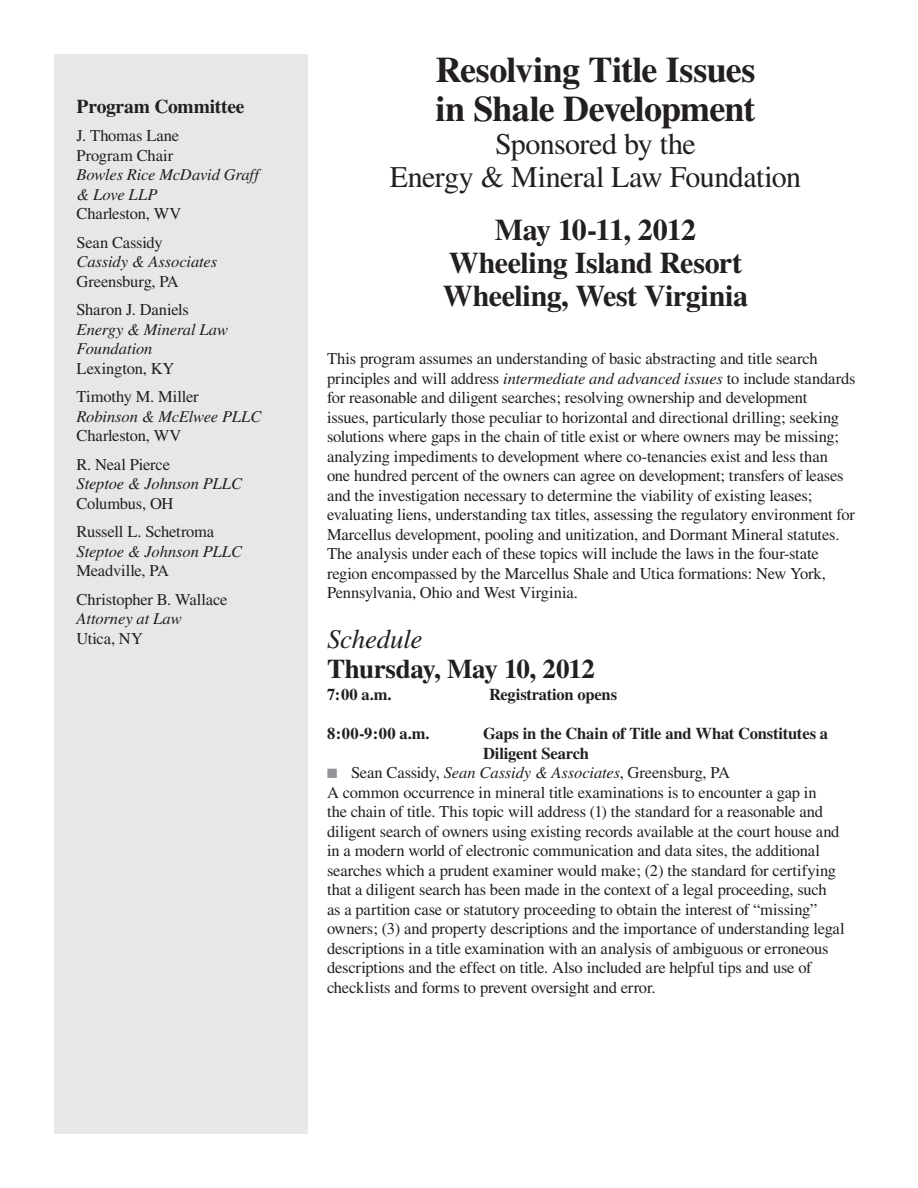
<style>
.page{position:relative;width:918px;height:1188px;background:#fff}
.page>*{position:absolute;margin:0;border:0;box-sizing:border-box;transform-origin:0 0}
.t1{font:700 36px/39px "Times";letter-spacing:-.02em;color:#231f20}
.t2{font:700 30px/33px "Times";letter-spacing:-.015em;color:#231f20;text-align:center}
.t3{font:30px/33px "Times";letter-spacing:-.02em;color:#231f20;text-align:center}
.t4{font:700 27px "Times";letter-spacing:-.015em;color:#231f20}
.t5{font:italic 27px "Times";letter-spacing:-.01em;color:#231f20}
.t6{font:700 19.5px "Times";letter-spacing:-.01em;color:#231f20}
.t7{font:16.5px/19.5px "Times";letter-spacing:-.015em;color:#231f20}
.t8{font:italic 16.5px/19.5px "Times";letter-spacing:-.01em;color:#231f20}
.t9{font:700 16.5px/19.5px "Times";letter-spacing:-.01em;color:#231f20}
.s1{font-style:italic}
.s2{color:#939598}
</style>
<div class="page">
<div style="left:54px;top:54px;width:253px;height:1080px;background:#e6e7e9"></div>
<p class="t6" style="left:76px;top:95px;width:170px">Program Committee</p>
<p class="t7" style="left:76px;top:126px;width:104px">J. Thomas Lane<br>Program Chair</p>
<p class="t8" style="left:76px;top:165px;width:184px">Bowles Rice McDavid Graff &amp; Love LLP</p>
<p class="t7" style="left:76px;top:199px;width:107px;line-height:28.5px">Charleston, WV<br>Sean Cassidy</p>
<p class="t8" style="left:76px;top:252px;width:142px">Cassidy &amp; Associates</p>
<p class="t7" style="left:76px;top:267px;width:114px;line-height:28.5px">Greensburg, PA<br>Sharon J. Daniels</p>
<p class="t8" style="left:76px;top:320px;width:153px">Energy &amp; Mineral Law<br>Foundation</p>
<p class="t7" style="left:76px;top:354px;width:124px;line-height:28.5px">Lexington, KY<br>Timothy M. Miller</p>
<p class="t8" style="left:76px;top:407px;width:186px">Robinson &amp; McElwee PLLC</p>
<p class="t7" style="left:76px;top:421px;width:107px;line-height:28.5px">Charleston, WV<br>R. Neal Pierce</p>
<p class="t8" style="left:76px;top:474px;width:167px">Steptoe &amp; Johnson PLLC</p>
<p class="t7" style="left:76px;top:489px;width:139px;line-height:28.5px">Columbus, OH<br>Russell L. Schetroma</p>
<p class="t8" style="left:76px;top:542px;width:167px">Steptoe &amp; Johnson PLLC</p>
<p class="t7" style="left:76px;top:556px;width:153px;line-height:28.5px">Meadville, PA<br>Christopher B. Wallace</p>
<p class="t8" style="left:76px;top:609px;width:107px">Attorney at Law</p>
<p class="t7" style="left:76px;top:628px;width:68px">Utica, NY</p>
<h1 class="t1" style="left:435px;top:50px;width:322px">Resolving Title Issues in Shale Development</h1>
<h2 class="t3" style="left:390px;top:127px;width:413px">Sponsored by the<br>Energy &amp; Mineral Law Foundation</h2>
<h2 class="t2" style="left:443px;top:212px;width:307px">May 10-11, 2012<br>Wheeling Island Resort<br>Wheeling, West Virginia</h2>
<p class="t7" style="left:327px;top:349px;width:530px">This program assumes an understanding of basic abstracting and title search principles and will address <span class="s1">intermediate and advanced issues</span> to include standards for reasonable and diligent searches; resolving ownership and development<br>issues, particularly those peculiar to horizontal and directional drilling; seeking solutions where gaps in the chain of title exist or where owners may be missing; analyzing impediments to development where co-tenancies exist and less than<br>one hundred percent of the owners can agree on development; transfers of leases and the investigation necessary to determine the viability of existing leases; evaluating liens, understanding tax titles, assessing the regulatory environment for Marcellus development, pooling and unitization, and Dormant Mineral statutes.<br>The analysis under each of these topics will include the laws in the four-state region encompassed by the Marcellus Shale and Utica formations: New York, Pennsylvania, Ohio and West Virginia.</p>
<h3 class="t5" style="left:327px;top:624px;width:97px">Schedule</h3>
<h3 class="t4" style="left:327px;top:652px;width:270px">Thursday, May 10, 2012</h3>
<p class="t9" style="left:327px;top:684px;width:66px">7:00 a.m.</p>
<p class="t9" style="left:489px;top:684px;width:130px">Registration opens</p>
<p class="t9" style="left:327px;top:723px;width:104px">8:00-9:00 a.m.</p>
<p class="t9" style="left:483px;top:723px;width:347px">Gaps in the Chain of Title and What Constitutes a<br>Diligent Search</p>
<p class="t7" style="left:327px;top:763px;width:519px"><span class="s2">■</span> Sean Cassidy, <span class="s1">Sean Cassidy &amp; Associates</span>, Greensburg, PA<br>A common occurrence in mineral title examinations is to encounter a gap in<br>the chain of title. This topic will address (1) the standard for a reasonable and diligent search of owners using existing records available at the court house and in a modern world of electronic communication and data sites, the additional searches which a prudent examiner would make; (2) the standard for certifying that a diligent search has been made in the context of a legal proceeding, such<br>as a partition case or statutory proceeding to obtain the interest of “missing” owners; (3) and property descriptions and the importance of understanding legal descriptions in a title examination with an analysis of ambiguous or erroneous descriptions and the effect on title. Also included are helpful tips and use of checklists and forms to prevent oversight and error.</p>
</div>
